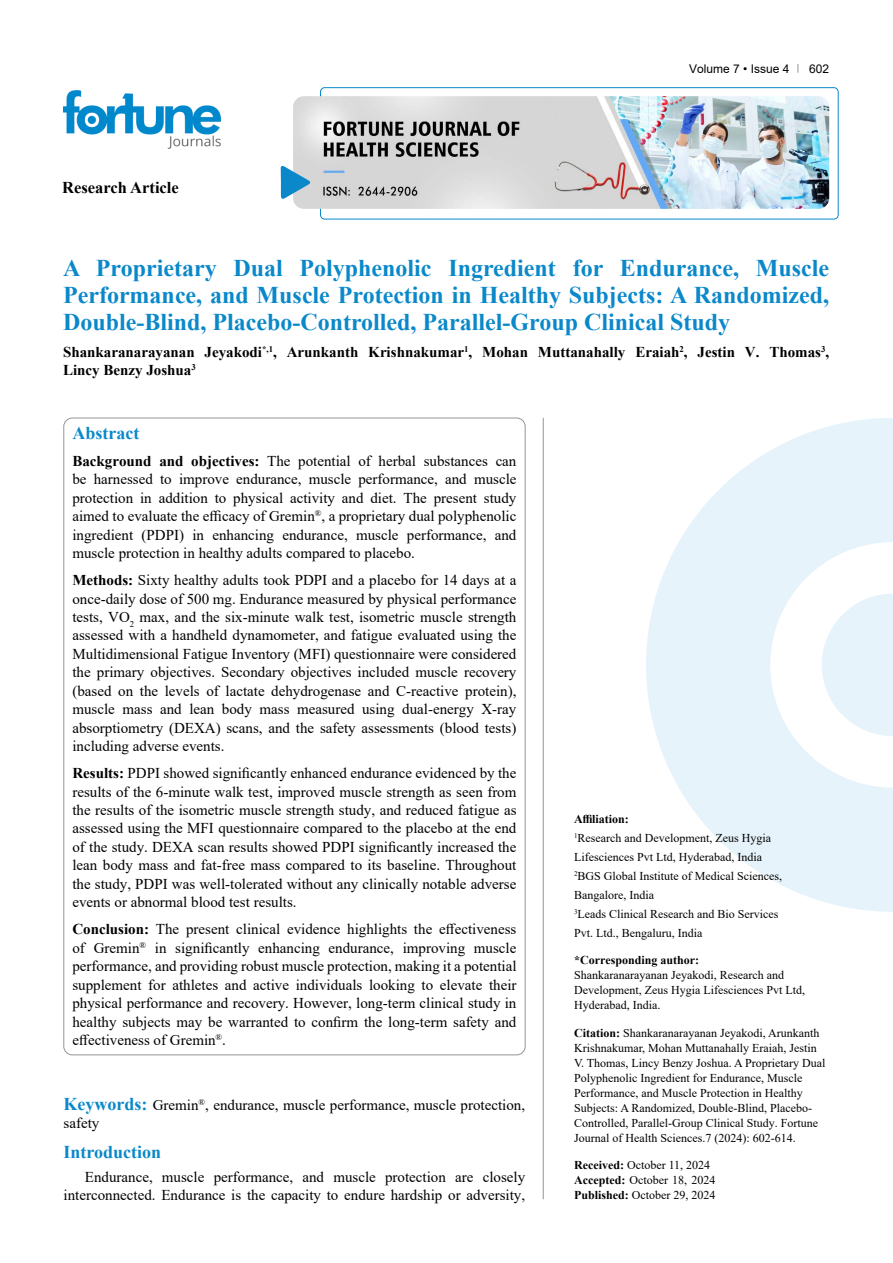
<style>
.page{position:relative;width:893px;height:1263px;background:#fff}
.page>*{position:absolute;margin:0;border:0;box-sizing:border-box;transform-origin:0 0}
.t1{font:700 24px/27px "Times New Roman";color:#0a88ca;text-align:justify}
.t2{font:700 18px "Times New Roman";color:#0a88ca}
.t3{font:700 16.5px "Times New Roman";color:#000}
.t4{font:15px/18.5px "Times New Roman";color:#000;text-align:justify}
.t5{font:700 15px/18.5px "Times New Roman";color:#000}
.t6{font:12px/15px "Times New Roman";color:#000}
.t7{font:700 12px "Times New Roman";color:#000}
.t8{font:12px "Arial";color:#000}
.s1{font-weight:700}
.s2{font-weight:700;font-size:18px;color:#0a88ca}
</style>
<div class="page">
<div style="left:320px;top:87px;width:518px;height:132px;border:1px solid #0a88ca;border-radius:4px"></div>
<img style="left:64px;top:90px;width:157px;height:59px">
<img style="left:293px;top:96px;width:536px;height:113px">
<svg style="left:281px;top:166px;width:29px;height:33px"></svg>
<svg style="left:646px;top:418px;width:247px;height:494px;fill:#e6f3fa"></svg>
<svg style="left:822px;top:593px;width:71px;height:143px"></svg>
<hr style="left:543px;top:418px;width:1px;height:781px;background:#939598">
<p class="t3" style="left:62px;top:175px;width:118px">Research Article</p>
<p class="t8" style="left:689px;top:60px;width:102px">Volume 7 • Issue 4</p>
<p class="t8" style="left:809px;top:60px;width:22px">602</p>
<h1 class="t1" style="left:63px;top:254px;width:768px">A Proprietary Dual Polyphenolic Ingredient for Endurance, Muscle Performance, and Muscle Protection in Healthy Subjects: A Randomized, Double-Blind, Placebo-Controlled, Parallel-Group Clinical Study</h1>
<p class="t5" style="left:63px;top:342px;width:768px">Shankaranarayanan Jeyakodi<sup>*,1</sup>, Arunkanth Krishnakumar<sup>1</sup>, Mohan Muttanahally Eraiah<sup>2</sup>, Jestin V. Thomas<sup>3</sup>,<br>Lincy Benzy Joshua<sup>3</sup></p>
<p class="t2" style="left:72px;top:420px;width:68px">Abstract</p>
<p class="t4" style="left:72px;top:451px;width:445px"><span class="s1">Background and objectives:</span> The potential of herbal substances can be harnessed to improve endurance, muscle performance, and muscle protection in addition to physical activity and diet. The present study aimed to evaluate the efficacy of Gremin<sup>®</sup>, a proprietary dual polyphenolic ingredient (PDPI) in enhancing endurance, muscle performance, and muscle protection in healthy adults compared to placebo.</p>
<p class="t4" style="left:72px;top:570px;width:445px"><span class="s1">Methods:</span> Sixty healthy adults took PDPI and a placebo for 14 days at a once-daily dose of 500 mg. Endurance measured by physical performance tests, VO<sub>2</sub> max, and the six-minute walk test, isometric muscle strength assessed with a handheld dynamometer, and fatigue evaluated using the Multidimensional Fatigue Inventory (MFI) questionnaire were considered the primary objectives. Secondary objectives included muscle recovery (based on the levels of lactate dehydrogenase and C-reactive protein), muscle mass and lean body mass measured using dual-energy X-ray absorptiometry (DEXA) scans, and the safety assessments (blood tests) including adverse events.</p>
<p class="t4" style="left:72px;top:763px;width:445px"><span class="s1">Results:</span> PDPI showed significantly enhanced endurance evidenced by the results of the 6-minute walk test, improved muscle strength as seen from the results of the isometric muscle strength study, and reduced fatigue as assessed using the MFI questionnaire compared to the placebo at the end of the study. DEXA scan results showed PDPI significantly increased the lean body mass and fat-free mass compared to its baseline. Throughout the study, PDPI was well-tolerated without any clinically notable adverse events or abnormal blood test results.</p>
<p class="t4" style="left:72px;top:919px;width:445px"><span class="s1">Conclusion:</span> The present clinical evidence highlights the effectiveness of Gremin<sup>®</sup> in significantly enhancing endurance, improving muscle performance, and providing robust muscle protection, making it a potential supplement for athletes and active individuals looking to elevate their physical performance and recovery. However, long-term clinical study in healthy subjects may be warranted to confirm the long-term safety and effectiveness of Gremin<sup>®</sup>.</p>
<p class="t4" style="left:64px;top:1095px;width:463px"><span class="s2">Keywords:</span> Gremin<sup>®</sup>, endurance, muscle performance, muscle protection, safety</p>
<p class="t2" style="left:64px;top:1139px;width:99px">Introduction</p>
<p class="t4" style="left:64px;top:1167px;width:463px;text-align:right">Endurance, muscle performance, and muscle protection are closely interconnected. Endurance is the capacity to endure hardship or adversity,</p>
<p class="t6" style="left:574px;top:809px;width:210px;line-height:19px"><span class="s1">Affiliation:<br></span><sup>1</sup>Research and Development, Zeus Hygia<br>Lifesciences Pvt Ltd, Hyderabad, India<br><sup>2</sup>BGS Global Institute of Medical Sciences,<br>Bangalore, India<br><sup>3</sup>Leads Clinical Research and Bio Services<br>Pvt. Ltd., Bengaluru, India</p>
<p class="t7" style="left:574px;top:952px;width:127px">*Corresponding author:</p>
<p class="t6" style="left:574px;top:967px;width:232px">Shankaranarayanan Jeyakodi, Research and<br>Development, Zeus Hygia Lifesciences Pvt Ltd,<br>Hyderabad, India.</p>
<p class="t6" style="left:574px;top:1025px;width:253px"><span class="s1">Citation:</span> Shankaranarayanan Jeyakodi, Arunkanth Krishnakumar, Mohan Muttanahally Eraiah, Jestin V. Thomas, Lincy Benzy Joshua. A Proprietary Dual Polyphenolic Ingredient for Endurance, Muscle Performance, and Muscle Protection in Healthy Subjects: A Randomized, Double-Blind, Placebo-Controlled, Parallel-Group Clinical Study. Fortune Journal of Health Sciences.7 (2024): 602-614.</p>
<p class="t6" style="left:574px;top:1157px;width:143px"><span class="s1">Received:</span> October 11, 2024<br><span class="s1">Accepted:</span> October 18, 2024<br><span class="s1">Published:</span> October 29, 2024</p>
</div>
